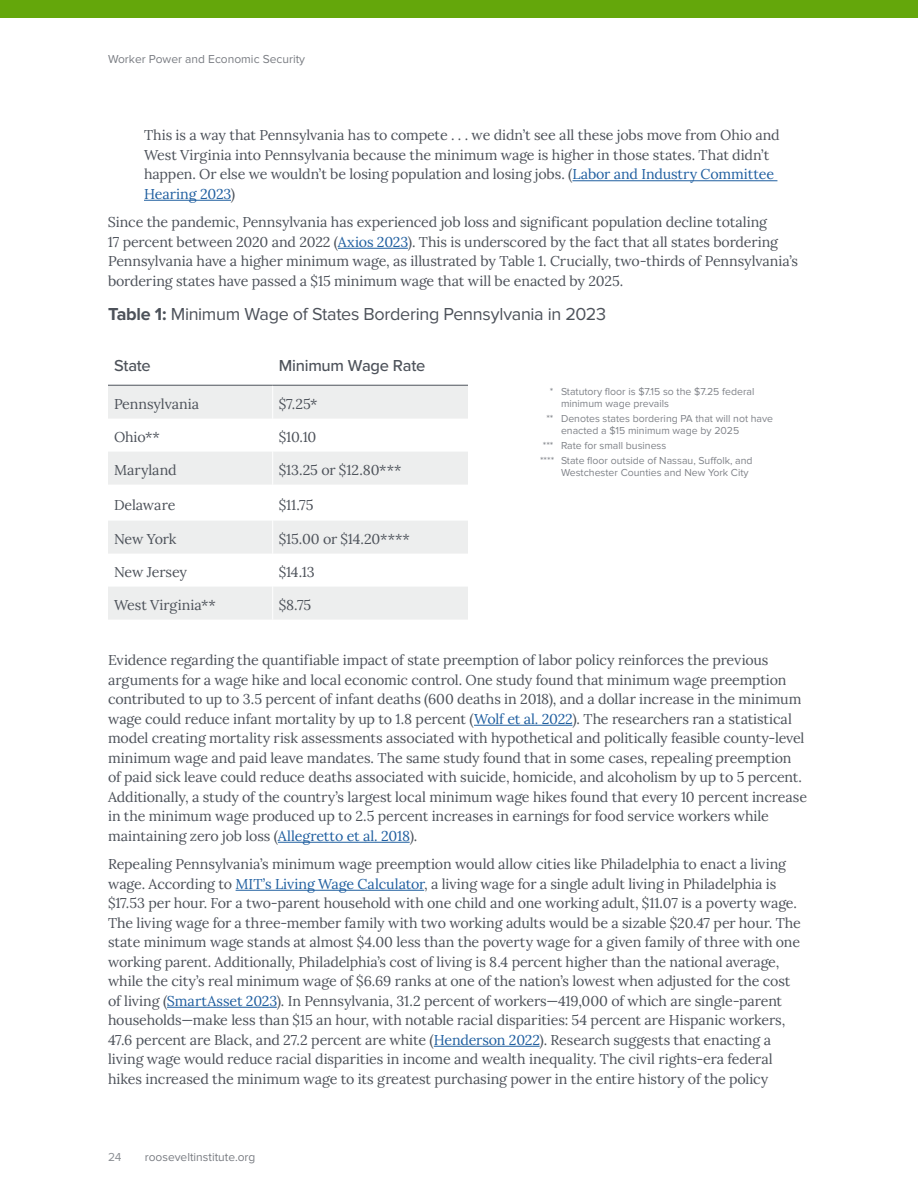
<style>
.page{position:relative;width:918px;height:1188px;background:#fff}
.page>*{position:absolute;margin:0;border:0;box-sizing:border-box;transform-origin:0 0}
.t1{font:18px "Proxima Nova";letter-spacing:-.02em;color:#4d525a}
.t2{font:500 16.5px "Proxima Nova";letter-spacing:-.015em;color:#4d525a}
.t3{font:14.25px/19.5px "Lora";letter-spacing:-.01em;color:#4d525a}
.t4{font:12px "Proxima Nova";color:#7a7d83}
.t5{font:12px "Proxima Nova";color:#8b8f94}
.t6{font:10.5px/12px "Proxima Nova";color:#81848a}
.s1{color:#205fa0}
.s2{font-weight:700}
</style>
<div class="page">
<div style="left:0;top:0;width:918px;height:18px;background:#64a70b"></div>
<hr style="left:572px;top:180px;width:205px;height:1px;background:#205fa0">
<hr style="left:144px;top:200px;width:87px;height:1px;background:#205fa0">
<hr style="left:338px;top:248px;width:70px;height:1px;background:#205fa0">
<hr style="left:474px;top:725px;width:98px;height:1px;background:#205fa0">
<hr style="left:278px;top:842px;width:132px;height:1px;background:#205fa0">
<hr style="left:236px;top:890px;width:188px;height:1px;background:#205fa0">
<hr style="left:167px;top:1007px;width:110px;height:1px;background:#205fa0">
<hr style="left:434px;top:1046px;width:106px;height:1px;background:#205fa0">
<svg style="left:108px;top:386px;width:360px;height:234px;fill:#edeeee"></svg>
<hr style="left:272px;top:386px;width:1px;height:33px;background:#fff">
<hr style="left:272px;top:419px;width:1px;height:33px;background:#fff">
<hr style="left:272px;top:452px;width:1px;height:33px;background:#fff">
<hr style="left:272px;top:485px;width:1px;height:36px;background:#fff">
<hr style="left:272px;top:521px;width:1px;height:33px;background:#fff">
<hr style="left:272px;top:554px;width:1px;height:33px;background:#fff">
<hr style="left:272px;top:587px;width:1px;height:33px;background:#fff">
<hr style="left:108px;top:385px;width:165px;height:1px;background:#4d525a">
<hr style="left:273px;top:385px;width:195px;height:1px;background:#4d525a">
<p class="t4" style="left:108px;top:53px;width:199px">Worker Power and Economic Security</p>
<p class="t3" style="left:144px;top:125px;width:637px">This is a way that Pennsylvania has to compete . . . we didn’t see all these jobs move from Ohio and West Virginia into Pennsylvania because the minimum wage is higher in those states. That didn’t happen. Or else we wouldn’t be losing population and losing jobs. (<span class="s1">Labor and Industry Committee Hearing 2023</span>)</p>
<p class="t3" style="left:108px;top:212px;width:692px">Since the pandemic, Pennsylvania has experienced job loss and significant population decline totaling<br>17 percent between 2020 and 2022 (<span class="s1">Axios 2023</span>). This is underscored by the fact that all states bordering Pennsylvania have a higher minimum wage, as illustrated by Table 1. Crucially, two-thirds of Pennsylvania’s bordering states have passed a $15 minimum wage that will be enacted by 2025.</p>
<p class="t1" style="left:108px;top:304px;width:500px"><span class="s2">Table 1:</span> Minimum Wage of States Bordering Pennsylvania in 2023</p>
<p class="t2" style="left:114px;top:353px;width:38px">State</p>
<p class="t2" style="left:279px;top:353px;width:148px">Minimum Wage Rate</p>
<p class="t3" style="left:114px;top:394px;width:87px">Pennsylvania</p>
<p class="t3" style="left:279px;top:394px;width:40px">$7.25*</p>
<p class="t3" style="left:114px;top:427px;width:48px">Ohio**</p>
<p class="t3" style="left:279px;top:427px;width:39px">$10.10</p>
<p class="t3" style="left:114px;top:460px;width:64px">Maryland</p>
<p class="t3" style="left:279px;top:460px;width:124px">$13.25 or $12.80***</p>
<p class="t3" style="left:114px;top:494px;width:63px">Delaware</p>
<p class="t3" style="left:279px;top:494px;width:36px">$11.75</p>
<p class="t3" style="left:114px;top:529px;width:64px">New York</p>
<p class="t3" style="left:279px;top:529px;width:133px">$15.00 or $14.20****</p>
<p class="t3" style="left:114px;top:562px;width:75px">New Jersey</p>
<p class="t3" style="left:279px;top:562px;width:38px">$14.13</p>
<p class="t3" style="left:114px;top:595px;width:103px">West Virginia**</p>
<p class="t3" style="left:279px;top:595px;width:34px">$8.75</p>
<p class="t6" style="left:561px;top:385px;width:195px;text-indent:-11px">* Statutory floor is $7.15 so the $7.25 federal minimum wage prevails</p>
<p class="t6" style="left:561px;top:412px;width:214px;text-indent:-15px">** Denotes states bordering PA that will not have enacted a $15 minimum wage by 2025</p>
<p class="t6" style="left:540px;top:438px;width:214px;line-height:15px">*** Rate for small business<br>**** State floor outside of Nassau, Suffolk, and</p>
<p class="t6" style="left:561px;top:466px;width:189px">Westchester Counties and New York City</p>
<p class="t3" style="left:108px;top:650px;width:701px">Evidence regarding the quantifiable impact of state preemption of labor policy reinforces the previous arguments for a wage hike and local economic control. One study found that minimum wage preemption contributed to up to 3.5 percent of infant deaths (600 deaths in 2018), and a dollar increase in the minimum wage could reduce infant mortality by up to 1.8 percent (<span class="s1">Wolf et al. 2022</span>). The researchers ran a statistical model creating mortality risk assessments associated with hypothetical and politically feasible county-level minimum wage and paid leave mandates. The same study found that in some cases, repealing preemption of paid sick leave could reduce deaths associated with suicide, homicide, and alcoholism by up to 5 percent.<br>Additionally, a study of the country’s largest local minimum wage hikes found that every 10 percent increase in the minimum wage produced up to 2.5 percent increases in earnings for food service workers while maintaining zero job loss (<span class="s1">Allegretto et al. 2018</span>).</p>
<p class="t3" style="left:108px;top:853px;width:694px">Repealing Pennsylvania’s minimum wage preemption would allow cities like Philadelphia to enact a living wage. According to <span class="s1">MIT’s Living Wage Calculator</span>, a living wage for a single adult living in Philadelphia is $17.53 per hour. For a two-parent household with one child and one working adult, $11.07 is a poverty wage.<br>The living wage for a three-member family with two working adults would be a sizable $20.47 per hour. The state minimum wage stands at almost $4.00 less than the poverty wage for a given family of three with one working parent. Additionally, Philadelphia’s cost of living is 8.4 percent higher than the national average, while the city’s real minimum wage of $6.69 ranks at one of the nation’s lowest when adjusted for the cost of living (<span class="s1">SmartAsset 2023</span>). In Pennsylvania, 31.2 percent of workers—419,000 of which are single-parent households—make less than $15 an hour, with notable racial disparities: 54 percent are Hispanic workers, 47.6 percent are Black, and 27.2 percent are white (<span class="s1">Henderson 2022</span>). Research suggests that enacting a living wage would reduce racial disparities in income and wealth inequality. The civil rights-era federal hikes increased the minimum wage to its greatest purchasing power in the entire history of the policy</p>
<p class="t5" style="left:108px;top:1151px;width:15px">24</p>
<p class="t4" style="left:145px;top:1151px;width:112px">rooseveltinstitute.org</p>
</div>
